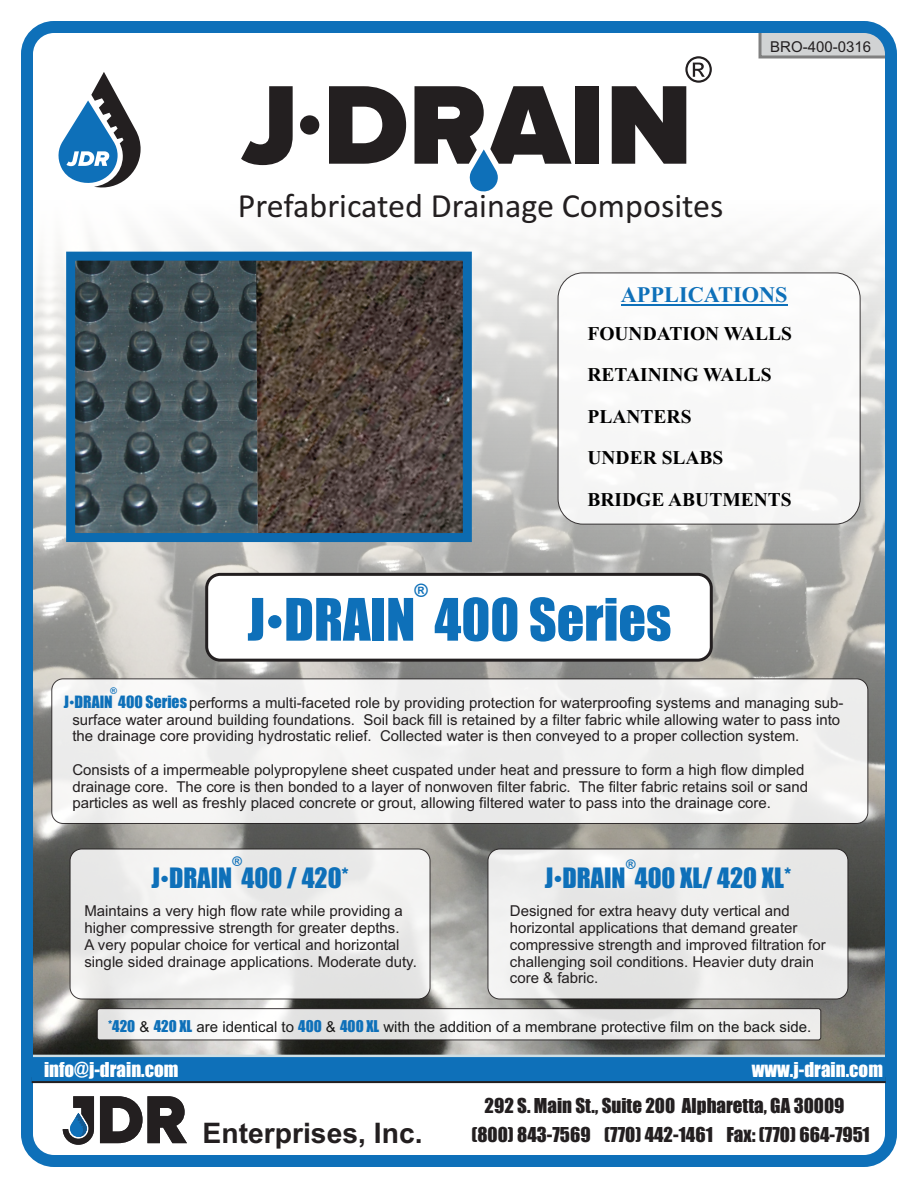
<style>
.page{position:relative;width:918px;height:1188px;background:#fff}
.page>*{position:absolute;margin:0;border:0;box-sizing:border-box;transform-origin:0 0}
.t1{font:54px "Impact";color:#0e70b9}
.t2{font:34.05px "Calibri";color:#231f20}
.t3{font:700 28.35px "Arial";color:#231f20}
.t4{font:25.95px "Impact";color:#0e70b9}
.t5{font:700 22.35px "Times New Roman";color:#0e70b9}
.t6{font:700 19.5px/41.4px "Times New Roman";color:#000}
.t7{font:18.9px/29.1px "Impact";color:#231f20}
.t8{font:18.9px "Impact";color:#fff}
.t9{font:18px "Impact";color:#0e70b9}
.t10{font:15px/16.8px "Arial";color:#231f20}
.t11{font:15px "Arial";color:#1a1a1a}
.t12{font:12.9px "Impact";color:#0e70b9}
.t13{font:9px "Impact";color:#0e70b9}
.s1{font-family:"Arial"}
.s2{font-family:"Impact";font-size:15.75px;color:#0e70b9}
.s3{font-size:15.75px;color:#0e70b9}
.s4{font-family:"Impact";color:#0e70b9}
</style>
<div class="page">
<svg style="left:100px;top:1096px;width:87px;height:47px"></svg>
<svg style="left:63px;top:1096px;width:31px;height:49px"></svg>
<svg style="left:758px;top:34px;width:126px;height:25px;background:#c2c6c8"></svg>
<img style="left:34px;top:235px;width:850px;height:820px">
<div style="left:32px;top:1055px;width:854px;height:6px;background:#cfdee3"></div>
<div style="left:21px;top:21px;width:876px;height:1146px;border:12px solid #0e70b9;border-radius:27px"></div>
<div style="left:32px;top:1077px;width:854px;height:6px;background:#21252d"></div>
<div style="left:31px;top:1057px;width:855px;height:24px;background:#0e70b9"></div>
<div style="left:205px;top:573px;width:508px;height:89px;background:#fff;border:3px solid #231f20;border-radius:14px"></div>
<img style="left:76px;top:262px;width:180px;height:270px">
<img style="left:256px;top:262px;width:206px;height:270px">
<div style="left:66px;top:252px;width:406px;height:290px;border:9px solid #0c6bb0"></div>
<div style="left:558px;top:273px;width:302px;height:251px;background:#fff;border:1px solid #231f20;border-radius:25px"></div>
<hr style="left:621px;top:304px;width:167px;height:1px;background:#0e70b9">
<svg style="left:58px;top:72px;width:83px;height:116px"></svg>
<svg style="left:241px;top:86px;width:52px;height:79px"></svg>
<svg style="left:329px;top:86px;width:77px;height:78px"></svg>
<div style="left:576px;top:86px;width:23px;height:78px;background:#231f20"></div>
<svg style="left:612px;top:56px;width:100px;height:108px"></svg>
<div style="left:300px;top:115px;width:19px;height:20px;background:#231f20;border-radius:50%"></div>
<svg style="left:415px;top:86px;width:157px;height:106px"></svg>
<div style="left:70px;top:849px;width:360px;height:150px;background:#fff;border:1px solid #231f20;border-radius:12px;opacity:.87"></div>
<div style="left:488px;top:849px;width:360px;height:150px;background:#eaeaea;border:1px solid #231f20;border-radius:12px"></div>
<div style="left:52px;top:679px;width:816px;height:145px;background:#f1f0f0;border:1px solid #231f20;border-radius:11px"></div>
<div style="left:97px;top:1008px;width:724px;height:32px;background:#fff;border:1px solid #231f20;border-radius:2px;opacity:.87"></div>
<p class="t10" style="left:770px;top:40px;width:102px">BRO-400-0316</p>
<h2 class="t2" style="left:238px;top:191px;width:487px">Prefabricated Drainage Composites</h2>
<h3 class="t5" style="left:621px;top:287px;width:168px">APPLICATIONS</h3>
<h3 class="t6" style="left:588px;top:315px;width:206px">FOUNDATION WALLS<br>RETAINING WALLS<br>PLANTERS<br>UNDER SLABS<br>BRIDGE ABUTMENTS</h3>
<p class="t9" style="left:414px;top:583px;width:16px">®</p>
<h1 class="t1" style="left:247px;top:598px;width:426px">J<span class="s1">•</span>DRAIN 400 Series</h1>
<p class="t13" style="left:110px;top:687px;width:9px">®</p>
<p class="t10" style="left:72px;top:695px;width:773px;text-indent:-8px"><span class="s2">J</span><span class="s3">•</span><span class="s2">DRAIN 400 Series</span>performs a multi-faceted role by providing protection for waterproofing systems and managing sub&shy;surface water around building foundations. Soil back fill is retained by a filter fabric while allowing water to pass into the drainage core providing hydrostatic relief. Collected water is then conveyed to a proper collection system.</p>
<p class="t10" style="left:72px;top:762px;width:737px">Consists of a impermeable polypropylene sheet cuspated under heat and pressure to form a high flow dimpled drainage core. The core is then bonded to a layer of nonwoven filter fabric. The filter fabric retains soil or sand particles as well as freshly placed concrete or grout, allowing filtered water to pass into the drainage core.</p>
<p class="t12" style="left:232px;top:855px;width:12px">®</p>
<p class="t10" style="left:84px;top:904px;width:334px">Maintains a very high flow rate while providing a higher compressive strength for greater depths.<br>A very popular choice for vertical and horizontal single sided drainage applications. Moderate duty.</p>
<h3 class="t4" style="left:152px;top:868px;width:199px">J<span class="s1">•</span>DRAIN 400 / 420*</h3>
<p class="t12" style="left:626px;top:859px;width:12px">®</p>
<p class="t10" style="left:510px;top:904px;width:317px">Designed for extra heavy duty vertical and horizontal applications that demand greater compressive strength and improved filtration for challenging soil conditions. Heavier duty drain core &amp; fabric.</p>
<h3 class="t4" style="left:545px;top:868px;width:248px">J<span class="s1">•</span>DRAIN 400 XL/ 420 XL*</h3>
<p class="t11" style="left:108px;top:1021px;width:705px"><span class="s4">*420</span> &amp; <span class="s4">420 XL</span> are identical to <span class="s4">400</span> &amp; <span class="s4">400 XL</span> with the addition of a membrane protective film on the back side.</p>
<p class="t8" style="left:44px;top:1062px;width:136px">info@j-drain.com</p>
<p class="t8" style="left:752px;top:1062px;width:133px">www.j-drain.com</p>
<h3 class="t3" style="left:203px;top:1122px;width:222px">Enterprises, Inc.</h3>
<p class="t7" style="left:471px;top:1092px;width:400px;text-indent:13px">292 S. Main St., Suite 200 Alpharetta, GA 30009 (800) 843-7569 (770) 442-1461 Fax: (770) 664-7951</p>
</div>
